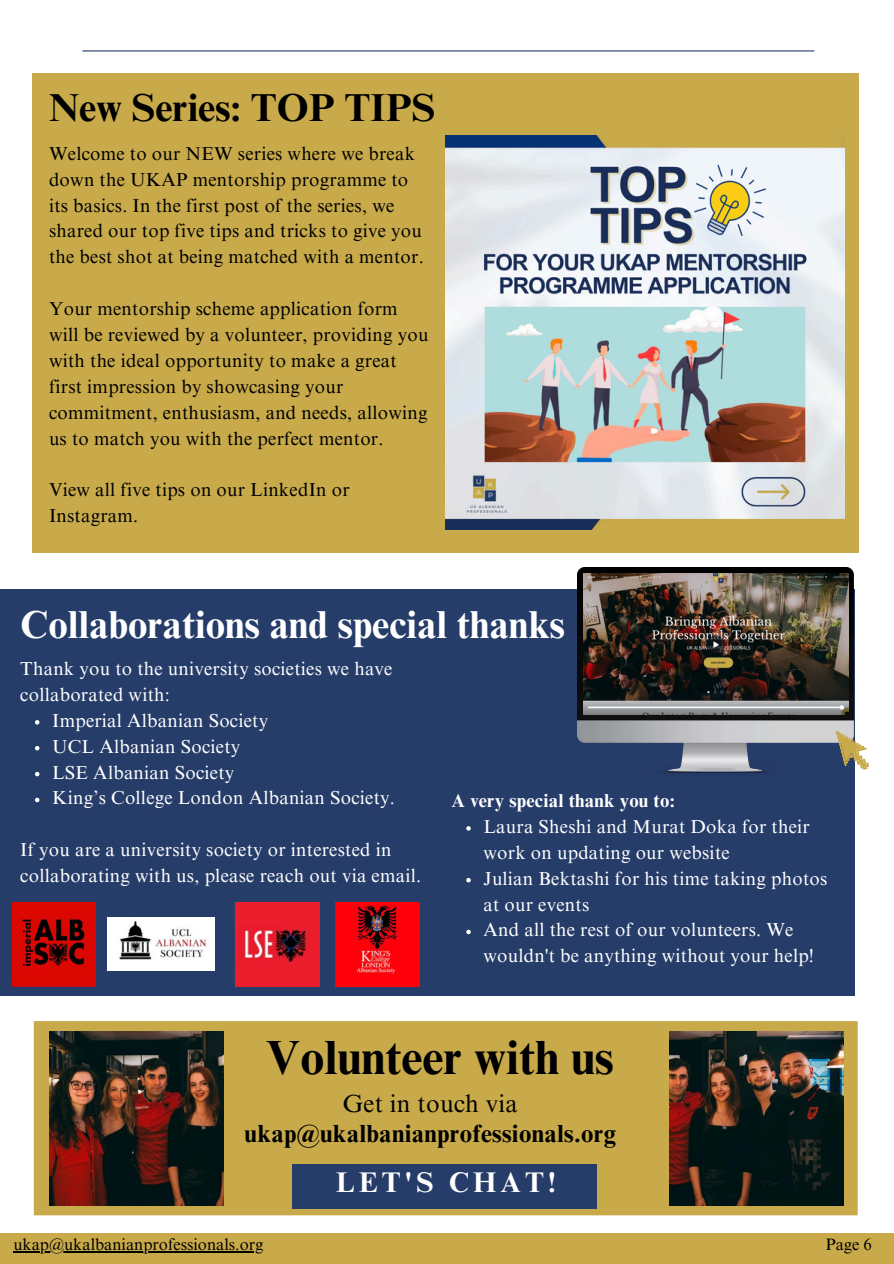
<style>
.page{position:relative;width:894px;height:1264px;background:#fff}
.page>*{position:absolute;margin:0;border:0;box-sizing:border-box;transform-origin:0 0}
.t1{font:700 48px "Times NRMT Pro";color:#000}
.t2{font:700 39px "Times NRMT Pro";color:#fff}
.t3{font:700 39px "Times NRMT Pro";color:#000}
.t4{font:700 28.35px "Times NRMT Pro";letter-spacing:.14em;color:#fff}
.t5{font:700 24.75px/30.3px "Times NRMT Pro";letter-spacing:.015em;color:#000;text-align:center}
.t6{font:18.75px/25.8px "Times NRMT Pro";letter-spacing:.015em;color:#000}
.t7{font:18.75px/25.8px "Times NRMT Pro";letter-spacing:.015em;color:#fff}
.t8{font:700 18.75px "Times NRMT Pro";letter-spacing:.015em;color:#fff}
.t9{font:16.5px "Times NRMT Pro";color:#000}
.s1{font-weight:400}
</style>
<div class="page">
<div style="left:33px;top:1021px;width:825px;height:195px;background:#c8aa4a"></div>
<div style="left:292px;top:1164px;width:304px;height:44px;background:#263c69"></div>
<div style="left:33px;top:73px;width:825px;height:479px;background:#c8aa4a"></div>
<img style="left:445px;top:135px;width:399px;height:394px">
<div style="left:0;top:1233px;width:893px;height:30px;background:#c8aa4a"></div>
<img style="left:49px;top:1031px;width:174px;height:174px">
<img style="left:669px;top:1031px;width:174px;height:174px">
<div style="left:0;top:589px;width:854px;height:406px;background:#263c69"></div>
<img style="left:577px;top:568px;width:276px;height:205px">
<svg style="left:835px;top:724px;width:35px;height:50px"></svg>
<img style="left:583px;top:574px;width:265px;height:140px">
<img style="left:107px;top:917px;width:107px;height:53px">
<img style="left:12px;top:902px;width:83px;height:84px">
<img style="left:235px;top:902px;width:84px;height:84px">
<img style="left:335px;top:902px;width:85px;height:84px">
<hr style="left:13px;top:1250px;width:250px;height:2px;background:#000">
<svg style="left:35px;top:720px;width:4px;height:4px"></svg>
<svg style="left:35px;top:746px;width:4px;height:4px"></svg>
<svg style="left:35px;top:771px;width:4px;height:5px"></svg>
<svg style="left:35px;top:797px;width:4px;height:5px"></svg>
<svg style="left:466px;top:826px;width:4px;height:4px"></svg>
<svg style="left:466px;top:878px;width:4px;height:4px"></svg>
<svg style="left:466px;top:929px;width:4px;height:5px"></svg>
<hr style="left:82px;top:50px;width:732px;height:1px;background:#263c69">
<p class="t3" style="left:49px;top:93px;width:387px">New Series: TOP TIPS</p>
<h6 class="t6" style="left:49px;top:143px;width:376px">Welcome to our NEW series where we break down the UKAP mentorship programme to its basics. In the first post of the series, we shared our top five tips and tricks to give you the best shot at being matched with a mentor.</h6>
<p class="t6" style="left:49px;top:298px;width:381px">Your mentorship scheme application form will be reviewed by a volunteer, providing you with the ideal opportunity to make a great first impression by showcasing your commitment, enthusiasm, and needs, allowing us to match you with the perfect mentor.</p>
<p class="t6" style="left:49px;top:479px;width:302px">View all five tips on our LinkedIn or<br>Instagram.</p>
<h2 class="t2" style="left:20px;top:610px;width:546px">Collaborations and special thanks</h2>
<p class="t7" style="left:20px;top:658px;width:373px">Thank you to the university societies we have collaborated with:</p>
<p class="t7" style="left:52px;top:710px;width:217px">Imperial Albanian Society</p>
<p class="t7" style="left:52px;top:735px;width:189px">UCL Albanian Society</p>
<p class="t7" style="left:52px;top:761px;width:183px">LSE Albanian Society</p>
<p class="t7" style="left:52px;top:787px;width:344px">King’s College London Albanian Society.</p>
<h1 class="t7" style="left:20px;top:839px;width:402px">If you are a university society or interested in collaborating with us, please reach out via email.</h1>
<h4 class="t8" style="left:451px;top:793px;width:224px">A very special thank you to:</h4>
<h3 class="t7" style="left:483px;top:816px;width:328px">Laura Sheshi and Murat Doka for their work on updating our website</h3>
<p class="t7" style="left:483px;top:867px;width:345px">Julian Bektashi for his time taking photos at our events</p>
<p class="t7" style="left:483px;top:919px;width:332px">And all the rest of our volunteers. We wouldn't be anything without your help!</p>
<h6 class="t1" style="left:266px;top:1039px;width:349px">Volunteer with us</h6>
<h2 class="t5" style="left:244px;top:1091px;width:373px"><span class="s1">Get in touch via </span>ukap@ukalbanianprofessionals.org</h2>
<h6 class="t4" style="left:336px;top:1171px;width:221px">LET'S CHAT!</h6>
<h5 class="t9" style="left:13px;top:1238px;width:251px">ukap@ukalbanianprofessionals.org</h5>
<p class="t9" style="left:825px;top:1238px;width:48px">Page 6</p>
</div>
